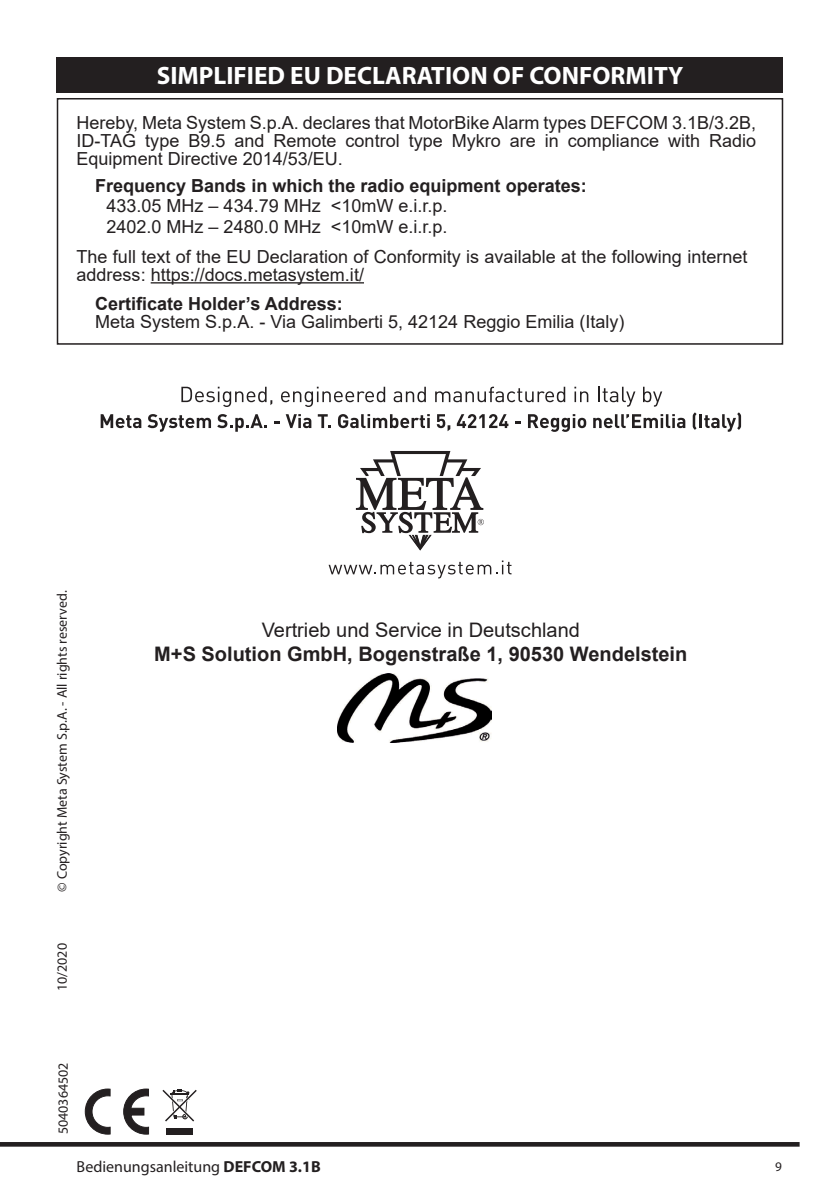
<style>
.page{position:relative;width:840px;height:1191px;background:#fff}
.page>*{position:absolute;margin:0;border:0;box-sizing:border-box;transform-origin:0 0}
.t1{font:700 25.2px "Myriad Pro";color:#fff}
.t2{font:700 20px "Arial";color:#231f20}
.t3{font:20px "Arial";color:#231f20}
.t4{font:18px/18px "Arial";color:#231f20}
.t5{font:700 18px "Arial";color:#231f20}
.t6{font:16px "Myriad Pro";color:#231f20}
.t7{font:14px "Myriad Pro";color:#231f20}
.t8{font:13.2px "Myriad Pro";color:#231f20}
.s1{font-weight:700}
</style>
<div class="page">
<hr style="left:0;top:1142px;width:799px;height:4px;background:#231f20">
<svg style="left:181px;top:387px;width:91px;height:20px"></svg>
<svg style="left:281px;top:387px;width:104px;height:20px"></svg>
<svg style="left:393px;top:387px;width:32px;height:15px"></svg>
<svg style="left:435px;top:387px;width:130px;height:15px"></svg>
<svg style="left:574px;top:387px;width:14px;height:15px"></svg>
<svg style="left:598px;top:387px;width:37px;height:20px"></svg>
<svg style="left:643px;top:387px;width:19px;height:20px"></svg>
<svg style="left:101px;top:414px;width:40px;height:14px"></svg>
<svg style="left:147px;top:414px;width:64px;height:18px"></svg>
<svg style="left:217px;top:414px;width:50px;height:18px"></svg>
<svg style="left:274px;top:414px;width:37px;height:14px"></svg>
<svg style="left:317px;top:414px;width:14px;height:14px"></svg>
<svg style="left:338px;top:414px;width:91px;height:14px"></svg>
<svg style="left:436px;top:414px;width:14px;height:17px"></svg>
<svg style="left:456px;top:414px;width:52px;height:14px"></svg>
<svg style="left:515px;top:421px;width:5px;height:3px"></svg>
<svg style="left:528px;top:414px;width:58px;height:18px"></svg>
<svg style="left:593px;top:414px;width:92px;height:14px"></svg>
<svg style="left:692px;top:412px;width:48px;height:20px"></svg>
<svg style="left:356px;top:451px;width:127px;height:99px"></svg>
<svg style="left:328px;top:560px;width:183px;height:18px"></svg>
<svg style="left:85px;top:1088px;width:25px;height:46px"></svg>
<svg style="left:123px;top:1088px;width:26px;height:46px"></svg>
<div style="left:166px;top:1127px;width:27px;height:7px;background:#231f20"></div>
<svg style="left:162px;top:1089px;width:35px;height:32px"></svg>
<div style="left:57px;top:98px;width:725px;height:247px;border:2px solid #231f20"></div>
<hr style="left:151px;top:282px;width:213px;height:1px;background:#231f20">
<div style="left:57px;top:57px;width:725px;height:35px;background:#231f20"></div>
<img style="left:338px;top:673px;width:153px;height:70px">
<h1 class="t1" style="left:157px;top:59px;width:527px">SIMPLIFIED EU DECLARATION OF CONFORMITY</h1>
<p class="t4" style="left:76px;top:114px;width:680px;text-align:justify">Hereby, Meta System S.p.A. declares that MotorBike Alarm types DEFCOM 3.1B/3.2B, ID-TAG type B9.5 and Remote control type Mykro are in compliance with Radio Equipment Directive 2014/53/EU.</p>
<p class="t5" style="left:95px;top:172px;width:493px">Frequency Bands in which the radio equipment operates:</p>
<p class="t4" style="left:106px;top:195px;width:342px;line-height:20.8px">433.05 MHz – 434.79 MHz &lt;10mW e.i.r.p.<br>2402.0 MHz – 2480.0 MHz &lt;10mW e.i.r.p.</p>
<p class="t4" style="left:76px;top:247px;width:672px">The full text of the EU Declaration of Conformity is available at the following internet address: https://docs.metasystem.it/</p>
<p class="t5" style="left:95px;top:291px;width:249px">Certificate Holder’s Address:</p>
<p class="t4" style="left:95px;top:313px;width:530px">Meta System S.p.A. - Via Galimberti 5, 42124 Reggio Emilia (Italy)</p>
<p class="t7" style="left:53px;top:891px;width:303px;rotate:-90deg">© Copyright Meta System S.p.A. - All rights reserved.</p>
<p class="t7" style="left:53px;top:991px;width:49px;rotate:-90deg">10/2020</p>
<p class="t7" style="left:54px;top:1134px;width:73px;rotate:-90deg">5040364502</p>
<p class="t3" style="left:261px;top:615px;width:319px">Vertrieb und Service in Deutschland</p>
<p class="t2" style="left:154px;top:639px;width:534px">M+S Solution GmbH, Bogenstraße 1, 90530 Wendelstein</p>
<p class="t6" style="left:77px;top:1156px;width:245px">Bedienungsanleitung <span class="s1">DEFCOM 3.1B</span></p>
<p class="t8" style="left:774px;top:1158px;width:8px">9</p>
</div>
